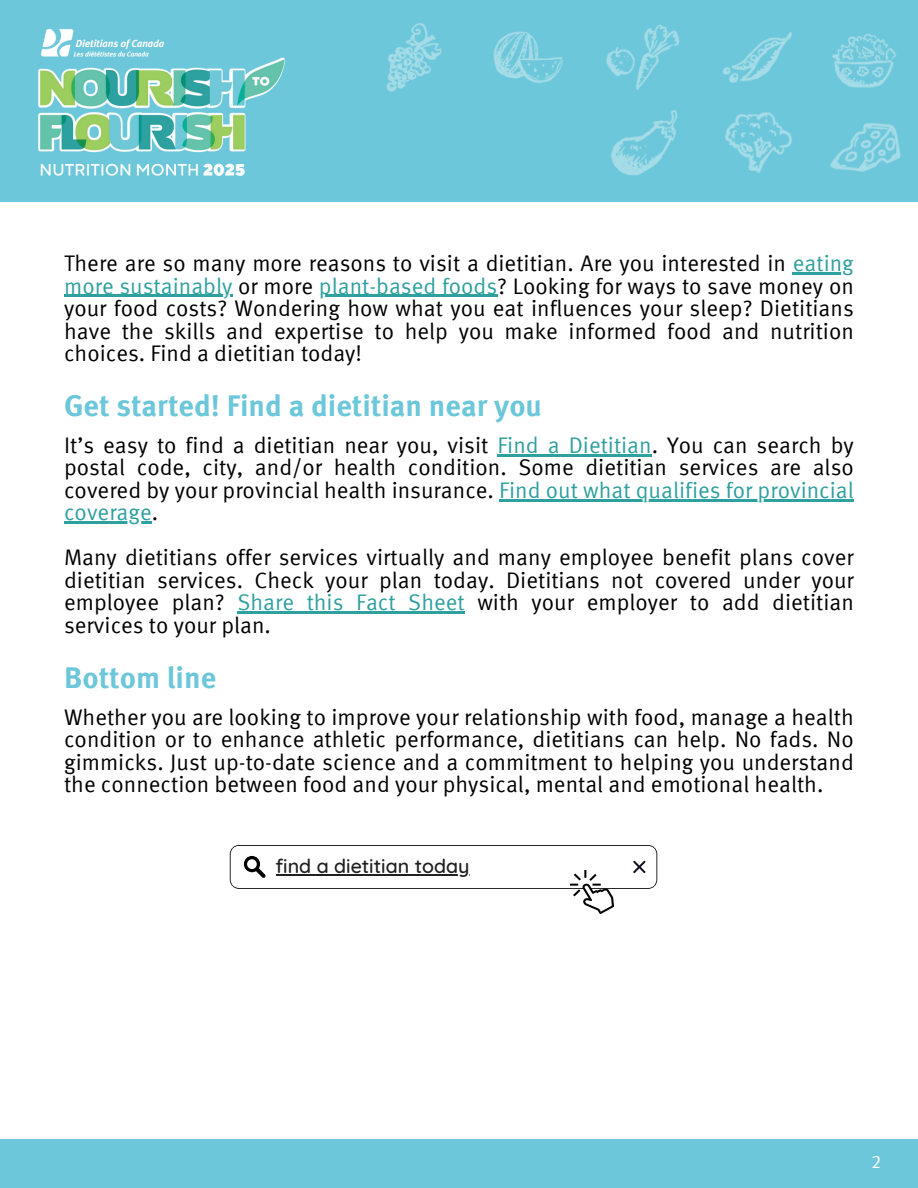
<style>
.page{position:relative;width:918px;height:1188px;background:#fff}
.page>*{position:absolute;margin:0;border:0;box-sizing:border-box;transform-origin:0 0}
.t1{font:700 30px "Meta Offc";color:#6dc7da}
.t2{font:22.5px/22.5px "Meta Offc Norm";color:#000;text-align:justify}
.t3{font:500 19.65px "Quicksand";color:#202020}
.t4{font:18px "Meta Offc Norm";color:#fff}
.s1{color:#2ea09e}
</style>
<div class="page">
<div style="left:0;top:0;width:918px;height:202px;background:#6dc7da"></div>
<img style="left:38px;top:29px;width:246px;height:147px">
<div style="left:0;top:1139px;width:918px;height:49px;background:#6dc7da"></div>
<hr style="left:793px;top:272px;width:61px;height:3px;background:#2ea09e">
<hr style="left:64px;top:295px;width:169px;height:2px;background:#2ea09e">
<hr style="left:319px;top:295px;width:178px;height:2px;background:#2ea09e">
<hr style="left:497px;top:454px;width:155px;height:2px;background:#2ea09e">
<hr style="left:499px;top:499px;width:355px;height:2px;background:#2ea09e">
<hr style="left:64px;top:521px;width:88px;height:3px;background:#2ea09e">
<hr style="left:237px;top:611px;width:228px;height:3px;background:#2ea09e">
<img style="left:611px;top:110px;width:290px;height:66px">
<img style="left:386px;top:23px;width:510px;height:69px">
<svg style="left:230px;top:845px;width:427px;height:44px"></svg>
<hr style="left:276px;top:874px;width:194px;height:1px;background:#202020">
<img style="left:571px;top:871px;width:42px;height:43px">
<p class="t2" style="left:64px;top:254px;width:791px">There are so many more reasons to visit a dietitian. Are you interested in <span class="s1">eating</span></p>
<p class="t2" style="left:64px;top:277px;width:791px"><span class="s1">more sustainably</span> or more <span class="s1">plant-based foods</span>? Looking for ways to save money on</p>
<h2 class="t2" style="left:64px;top:299px;width:791px">your food costs? Wondering how what you eat influences your sleep? Dietitians have the skills and expertise to help you make informed food and nutrition choices. Find a dietitian today!</h2>
<h1 class="t1" style="left:64px;top:394px;width:479px">Get started! Find a dietitian near you</h1>
<h1 class="t2" style="left:64px;top:436px;width:791px">It’s easy to find a dietitian near you, visit <span class="s1">Find a Dietitian</span>. You can search by postal code, city, and/or health condition. Some dietitian services are also covered by your provincial health insurance. <span class="s1">Find out what qualifies for provincial</span></h1>
<h2 class="t2" style="left:64px;top:492px;width:791px;line-height:45px"><span class="s1">coverage</span>.<br>Many dietitians offer services virtually and many employee benefit plans cover</h2>
<h2 class="t2" style="left:64px;top:571px;width:791px">dietitian services. Check your plan today. Dietitians not covered under your employee plan? <span class="s1">Share this Fact Sheet</span> with your employer to add dietitian services to your plan.</h2>
<p class="t1" style="left:64px;top:666px;width:154px">Bottom line</p>
<h2 class="t2" style="left:64px;top:708px;width:791px">Whether you are looking to improve your relationship with food, manage a health condition or to enhance athletic performance, dietitians can help. No fads. No gimmicks. Just up-to-date science and a commitment to helping you understand the connection between food and your physical, mental and emotional health.</h2>
<h3 class="t3" style="left:276px;top:853px;width:195px">find a dietitian today</h3>
<p class="t4" style="left:871px;top:1154px;width:12px">2</p>
</div>
